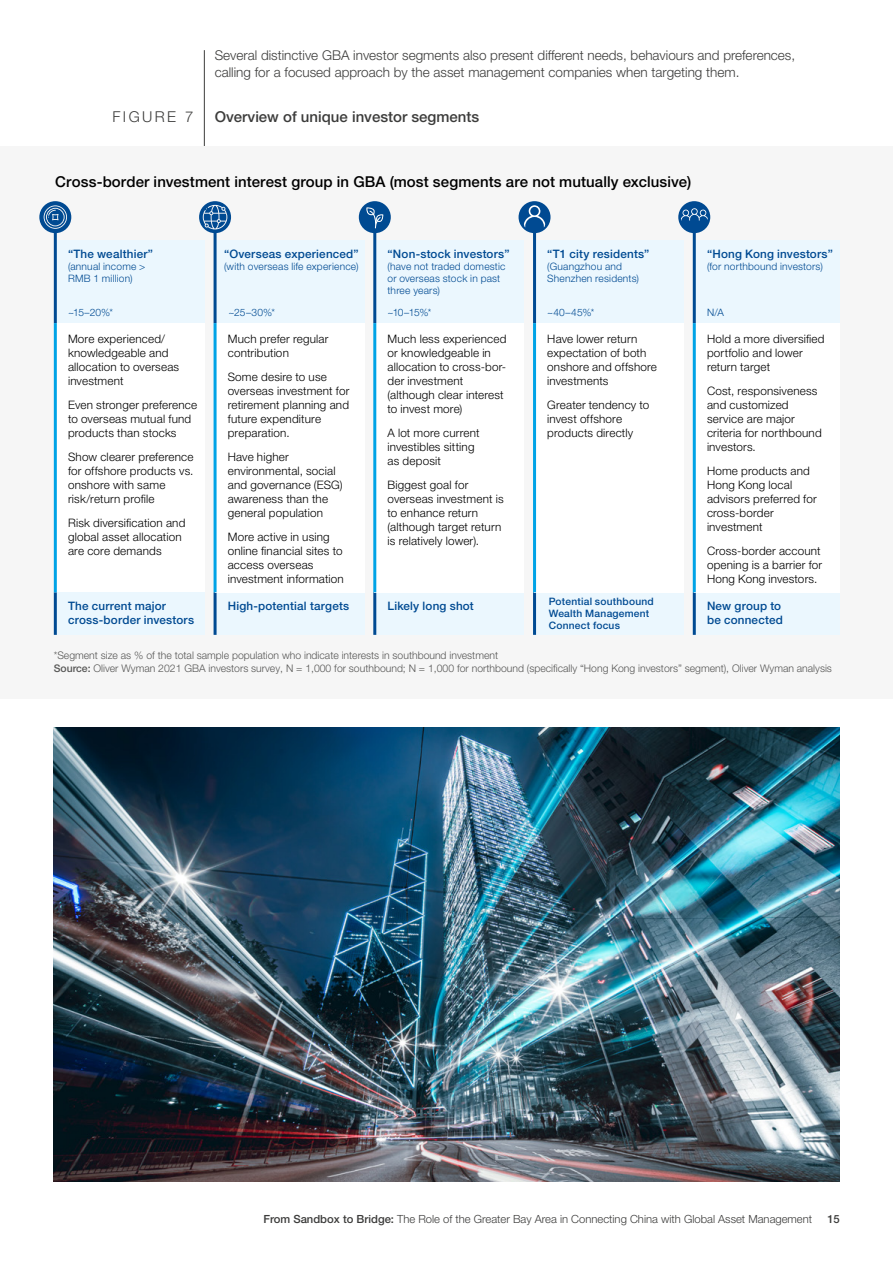
<style>
.page{position:relative;width:893px;height:1263px;background:#fff}
.page>*{position:absolute;margin:0;border:0;box-sizing:border-box;transform-origin:0 0}
.t1{font:500 15px "Helvetica Neue LT Pro";letter-spacing:.005em;color:#000}
.t2{font:500 15px "Helvetica Neue LT Pro";color:#3c3c3b}
.t3{font:300 15px "Helvetica Neue LT Pro";letter-spacing:.16em;color:#3c3c3b}
.t4{font:300 13.5px/17.2px "Helvetica Neue LT Pro";color:#3c3c3b}
.t5{font:300 11.7px/14px "Helvetica Neue LT Pro";letter-spacing:.015em;color:#000}
.t6{font:500 11.7px/14px "Helvetica Neue LT Pro";letter-spacing:.015em;color:#004a92}
.t7{font:300 11.25px "Helvetica Neue LT Pro";color:#3c3c3b}
.t8{font:500 11.25px "Helvetica Neue LT Pro";color:#3c3c3b}
.t9{font:300 10.5px/12.6px "Helvetica Neue LT Pro";color:#575756}
.t10{font:300 10.2px/12.3px "Helvetica Neue LT Pro";letter-spacing:.02em;color:#004a92}
.t11{font:500 10.2px/12.3px "Helvetica Neue LT Pro";letter-spacing:.02em;color:#004a92}
.s1{font-weight:500}
</style>
<div class="page">
<hr style="left:204px;top:50px;width:1px;height:476px;background:#3c3c3b">
<div style="left:0;top:146px;width:893px;height:552px;background:#f6f6f6"></div>
<div style="left:55px;top:323px;width:149px;height:269px;background:#fff"></div>
<div style="left:55px;top:240px;width:149px;height:83px;background:#ebf7fe"></div>
<hr style="left:54px;top:210px;width:3px;height:113px;background:#004a92">
<div style="left:55px;top:592px;width:149px;height:43px;background:#ebf7fe"></div>
<hr style="left:54px;top:592px;width:3px;height:43px;background:#004a92">
<div style="left:215px;top:592px;width:149px;height:43px;background:#ebf7fe"></div>
<hr style="left:214px;top:592px;width:3px;height:43px;background:#004a92">
<div style="left:375px;top:592px;width:149px;height:43px;background:#ebf7fe"></div>
<hr style="left:373px;top:592px;width:3px;height:43px;background:#004a92">
<div style="left:535px;top:592px;width:149px;height:43px;background:#ebf7fe"></div>
<hr style="left:533px;top:592px;width:3px;height:43px;background:#004a92">
<div style="left:694px;top:592px;width:146px;height:43px;background:#ebf7fe"></div>
<hr style="left:693px;top:592px;width:3px;height:43px;background:#004a92">
<hr style="left:54px;top:323px;width:3px;height:269px;background:#00a3e6">
<div style="left:215px;top:323px;width:149px;height:269px;background:#fff"></div>
<div style="left:215px;top:240px;width:149px;height:83px;background:#ebf7fe"></div>
<hr style="left:214px;top:210px;width:3px;height:113px;background:#004a92">
<hr style="left:214px;top:323px;width:3px;height:269px;background:#00a3e6">
<div style="left:375px;top:323px;width:149px;height:269px;background:#fff"></div>
<div style="left:375px;top:240px;width:149px;height:83px;background:#ebf7fe"></div>
<hr style="left:373px;top:210px;width:3px;height:113px;background:#004a92">
<hr style="left:373px;top:323px;width:3px;height:269px;background:#00a3e6">
<div style="left:535px;top:323px;width:149px;height:269px;background:#fff"></div>
<div style="left:535px;top:240px;width:149px;height:83px;background:#ebf7fe"></div>
<hr style="left:533px;top:210px;width:3px;height:113px;background:#004a92">
<hr style="left:533px;top:323px;width:3px;height:269px;background:#00a3e6">
<div style="left:694px;top:323px;width:145px;height:269px;background:#fff"></div>
<div style="left:694px;top:240px;width:145px;height:83px;background:#ebf7fe"></div>
<hr style="left:693px;top:210px;width:3px;height:113px;background:#004a92">
<hr style="left:693px;top:323px;width:3px;height:269px;background:#00a3e6">
<svg style="left:39px;top:201px;width:32px;height:32px"></svg>
<svg style="left:199px;top:201px;width:32px;height:32px"></svg>
<div style="left:359px;top:201px;width:32px;height:32px;background:#004a92;border-radius:50%"></div>
<div style="left:519px;top:201px;width:31px;height:32px;background:#004a92;border-radius:50%"></div>
<div style="left:678px;top:201px;width:32px;height:32px;background:#004a92;border-radius:50%"></div>
<svg style="left:44px;top:205px;width:23px;height:24px"></svg>
<svg style="left:203px;top:205px;width:24px;height:24px"></svg>
<svg style="left:366px;top:207px;width:17px;height:21px"></svg>
<svg style="left:524px;top:205px;width:21px;height:22px"></svg>
<svg style="left:681px;top:208px;width:27px;height:13px"></svg>
<img style="left:53px;top:727px;width:787px;height:454px">
<p class="t4" style="left:215px;top:46px;width:582px">Several distinctive GBA investor segments also present different needs, behaviours and preferences, calling for a focused approach by the asset management companies when targeting them.</p>
<p class="t3" style="left:112px;top:108px;width:82px">FIGURE 7</p>
<p class="t2" style="left:215px;top:108px;width:266px">Overview of unique investor segments</p>
<p class="t1" style="left:55px;top:172px;width:637px">Cross-border investment interest group in GBA (most segments are not mutually exclusive)</p>
<p class="t6" style="left:68px;top:246px;width:87px">“The wealthier”</p>
<p class="t10" style="left:68px;top:260px;width:79px">(annual income &gt;<br>RMB 1 million)</p>
<p class="t10" style="left:68px;top:306px;width:47px">~15–20%*</p>
<p class="t5" style="left:68px;top:331px;width:113px">More experienced/ knowledgeable and allocation to overseas investment</p>
<p class="t5" style="left:68px;top:397px;width:131px">Even stronger preference to overseas mutual fund products than stocks</p>
<p class="t5" style="left:68px;top:450px;width:127px">Show clearer preference for offshore products vs. onshore with same risk/return profile</p>
<p class="t5" style="left:68px;top:516px;width:119px">Risk diversification and global asset allocation are core demands</p>
<p class="t6" style="left:224px;top:246px;width:136px">“Overseas experienced”</p>
<p class="t10" style="left:224px;top:260px;width:136px">(with overseas life experience)</p>
<p class="t10" style="left:229px;top:306px;width:48px">~25–30%*</p>
<p class="t5" style="left:228px;top:331px;width:102px">Much prefer regular contribution</p>
<p class="t5" style="left:228px;top:369px;width:123px">Some desire to use overseas investment for retirement planning and future expenditure preparation.</p>
<p class="t5" style="left:228px;top:450px;width:116px">Have higher environmental, social and governance (ESG) awareness than the general population</p>
<p class="t5" style="left:228px;top:530px;width:118px">More active in using online financial sites to access overseas investment information</p>
<p class="t6" style="left:387px;top:246px;width:124px">“Non-stock investors”</p>
<p class="t10" style="left:387px;top:260px;width:119px">(have not traded domestic or overseas stock in past three years)</p>
<p class="t10" style="left:387px;top:306px;width:45px">~10–15%*</p>
<p class="t5" style="left:387px;top:331px;width:120px">Much less experienced or knowledgeable in allocation to cross-bor&shy;der investment (although clear interest to invest more)</p>
<p class="t5" style="left:387px;top:425px;width:94px">A lot more current investibles sitting as deposit</p>
<p class="t5" style="left:387px;top:478px;width:118px">Biggest goal for overseas investment is to enhance return (although target return is relatively lower).</p>
<p class="t6" style="left:547px;top:246px;width:104px">“T1 city residents”</p>
<p class="t10" style="left:547px;top:260px;width:93px">(Guangzhou and<br>Shenzhen residents)</p>
<p class="t10" style="left:547px;top:306px;width:49px">~40–45%*</p>
<p class="t5" style="left:547px;top:331px;width:111px">Have lower return expectation of both onshore and offshore investments</p>
<p class="t5" style="left:547px;top:397px;width:104px">Greater tendency to invest offshore products directly</p>
<p class="t6" style="left:707px;top:246px;width:127px">“Hong Kong investors”</p>
<p class="t10" style="left:707px;top:260px;width:117px">(for northbound investors)</p>
<p class="t10" style="left:707px;top:306px;width:18px">N/A</p>
<p class="t5" style="left:707px;top:331px;width:119px">Hold a more diversified portfolio and lower return target</p>
<p class="t5" style="left:707px;top:383px;width:116px">Cost, responsiveness and customized service are major criteria for northbound investors.</p>
<p class="t5" style="left:707px;top:464px;width:111px">Home products and<br>Hong Kong local advisors preferred for cross-border investment</p>
<p class="t5" style="left:707px;top:544px;width:117px;text-align:justify">Cross-border account opening is a barrier for Hong Kong investors.</p>
<p class="t6" style="left:68px;top:599px;width:128px">The current major cross-border investors</p>
<p class="t6" style="left:228px;top:599px;width:123px">High-potential targets</p>
<p class="t6" style="left:387px;top:599px;width:88px">Likely long shot</p>
<p class="t11" style="left:549px;top:595px;width:107px">Potential southbound<br>Wealth Management<br>Connect focus</p>
<p class="t6" style="left:707px;top:599px;width:77px">New group to be connected</p>
<p class="t9" style="left:54px;top:649px;width:780px">*Segment size as % of the total sample population who indicate interests in southbound investment<br><span class="s1">Source:</span> Oliver Wyman 2021 GBA investors survey, N = 1,000 for southbound; N = 1,000 for northbound (specifically “Hong Kong investors” segment), Oliver Wyman analysis</p>
<p class="t7" style="left:263px;top:1212px;width:550px"><span class="s1">From Sandbox to Bridge:</span> The Role of the Greater Bay Area in Connecting China with Global Asset Management</p>
<p class="t8" style="left:827px;top:1212px;width:14px">15</p>
</div>
